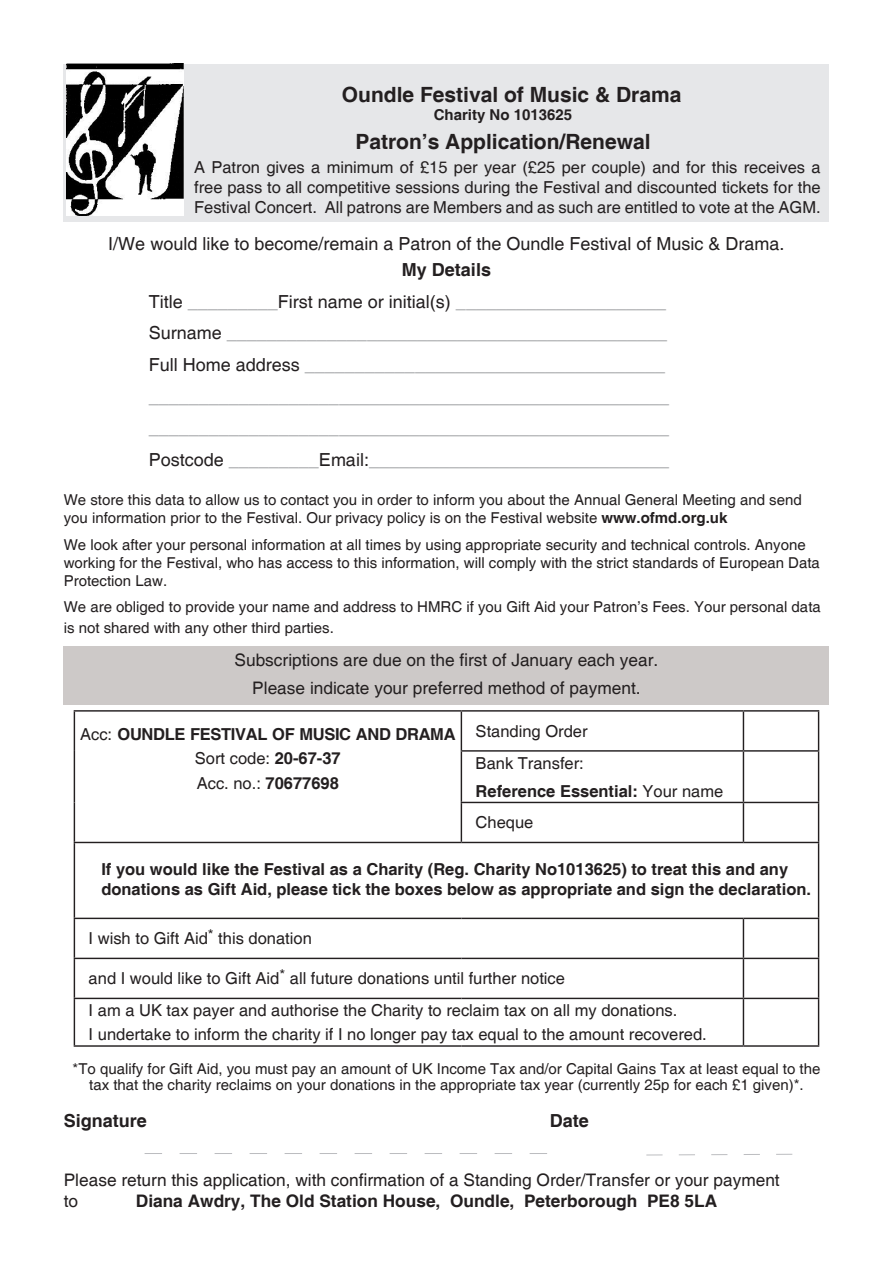
<style>
.page{position:relative;width:893px;height:1263px;background:#fff}
.page>*{position:absolute;margin:0;border:0;box-sizing:border-box;transform-origin:0 0}
.t1{font:700 21px "Helvetica";color:#231f20}
.t2{font:18px "Helvetica";color:#939598}
.t3{font:18px "Helvetica";color:#231f20}
.t4{font:700 18px "Helvetica";color:#231f20}
.t5{font:17.25px "Helvetica";color:#231f20}
.t6{font:700 17.25px "Helvetica";color:#231f20}
.t7{font:16.5px/19.8px "Helvetica";color:#231f20;text-align:justify}
.t8{font:700 16.5px/19.8px "Helvetica";color:#231f20}
.t9{font:700 16.5px "Helvetica";letter-spacing:-.02em;color:#231f20}
.t10{font:15px/18px "Helvetica";color:#231f20}
.t11{font:700 15px "Helvetica";color:#231f20}
.s1{color:#231f20}
.s2{font-weight:700}
.s3{font-weight:400}
</style>
<div class="page">
<div style="left:64px;top:646px;width:765px;height:59px;background:#cdc9c8"></div>
<div style="left:64px;top:64px;width:765px;height:157px;background:#e6e7e9"></div>
<img style="left:66px;top:64px;width:118px;height:151px">
<hr style="left:74px;top:710px;width:387px;height:2px;background:#231f20">
<hr style="left:74px;top:712px;width:1px;height:39px;background:#231f20">
<hr style="left:461px;top:710px;width:282px;height:2px;background:#231f20">
<hr style="left:461px;top:712px;width:1px;height:38px;background:#231f20">
<hr style="left:743px;top:710px;width:76px;height:2px;background:#231f20">
<hr style="left:743px;top:712px;width:1px;height:38px;background:#231f20">
<hr style="left:818px;top:712px;width:1px;height:38px;background:#231f20">
<hr style="left:74px;top:751px;width:1px;height:51px;background:#231f20">
<hr style="left:461px;top:750px;width:282px;height:2px;background:#231f20">
<hr style="left:461px;top:752px;width:1px;height:50px;background:#231f20">
<hr style="left:743px;top:750px;width:76px;height:2px;background:#231f20">
<hr style="left:743px;top:752px;width:1px;height:50px;background:#231f20">
<hr style="left:818px;top:752px;width:1px;height:50px;background:#231f20">
<hr style="left:74px;top:802px;width:1px;height:40px;background:#231f20">
<hr style="left:461px;top:802px;width:282px;height:1px;background:#231f20">
<hr style="left:461px;top:803px;width:1px;height:39px;background:#231f20">
<hr style="left:743px;top:802px;width:76px;height:1px;background:#231f20">
<hr style="left:743px;top:803px;width:1px;height:39px;background:#231f20">
<hr style="left:818px;top:803px;width:1px;height:39px;background:#231f20">
<hr style="left:74px;top:842px;width:387px;height:1px;background:#231f20">
<hr style="left:74px;top:843px;width:1px;height:75px;background:#231f20">
<hr style="left:461px;top:842px;width:282px;height:1px;background:#231f20">
<hr style="left:743px;top:842px;width:76px;height:1px;background:#231f20">
<hr style="left:818px;top:843px;width:1px;height:75px;background:#231f20">
<hr style="left:74px;top:918px;width:387px;height:1px;background:#231f20">
<hr style="left:74px;top:919px;width:1px;height:39px;background:#231f20">
<hr style="left:461px;top:918px;width:282px;height:1px;background:#231f20">
<hr style="left:743px;top:918px;width:76px;height:1px;background:#231f20">
<hr style="left:743px;top:919px;width:1px;height:39px;background:#231f20">
<hr style="left:818px;top:919px;width:1px;height:39px;background:#231f20">
<hr style="left:74px;top:958px;width:387px;height:1px;background:#231f20">
<hr style="left:74px;top:959px;width:1px;height:39px;background:#231f20">
<hr style="left:461px;top:958px;width:282px;height:1px;background:#231f20">
<hr style="left:743px;top:958px;width:76px;height:1px;background:#231f20">
<hr style="left:743px;top:959px;width:1px;height:39px;background:#231f20">
<hr style="left:818px;top:959px;width:1px;height:39px;background:#231f20">
<hr style="left:74px;top:998px;width:387px;height:1px;background:#231f20">
<hr style="left:74px;top:999px;width:1px;height:46px;background:#231f20">
<hr style="left:461px;top:998px;width:282px;height:1px;background:#231f20">
<hr style="left:743px;top:998px;width:76px;height:1px;background:#231f20">
<hr style="left:743px;top:999px;width:1px;height:46px;background:#231f20">
<hr style="left:818px;top:999px;width:1px;height:46px;background:#231f20">
<hr style="left:74px;top:1045px;width:387px;height:2px;background:#231f20">
<hr style="left:461px;top:1045px;width:282px;height:2px;background:#231f20">
<hr style="left:743px;top:1045px;width:76px;height:2px;background:#231f20">
<svg style="left:145px;top:1153px;width:402px;height:1px"></svg>
<svg style="left:646px;top:1153px;width:147px;height:3px"></svg>
<p class="t1" style="left:342px;top:82px;width:341px">Oundle Festival of Music &amp; Drama</p>
<p class="t11" style="left:434px;top:105px;width:140px">Charity No 1013625</p>
<p class="t1" style="left:355px;top:129px;width:297px">Patron’s Application/Renewal</p>
<p class="t7" style="left:194px;top:158px;width:628px">A Patron gives a minimum of £15 per year (£25 per couple) and for this receives a free pass to all competitive sessions during the Festival and discounted tickets for the Festival Concert. All patrons are Members and as such are entitled to vote at the AGM.</p>
<p class="t3" style="left:108px;top:234px;width:678px">I/We would like to become/remain a Patron of the Oundle Festival of Music &amp; Drama.</p>
<p class="t4" style="left:402px;top:259px;width:91px">My Details</p>
<p class="t2" style="left:149px;top:291px;width:519px"><span class="s1">Title</span> _________<span class="s1">First name or initial(s)</span> _____________________</p>
<p class="t2" style="left:149px;top:323px;width:520px"><span class="s1">Surname</span> ____________________________________________</p>
<p class="t2" style="left:149px;top:354px;width:518px"><span class="s1">Full Home address</span> ____________________________________</p>
<p class="t2" style="left:149px;top:386px;width:522px">____________________________________________________</p>
<p class="t2" style="left:149px;top:418px;width:522px">____________________________________________________</p>
<p class="t2" style="left:149px;top:449px;width:522px"><span class="s1">Postcode</span> _________<span class="s1">Email:</span>______________________________</p>
<p class="t10" style="left:64px;top:492px;width:739px">We store this data to allow us to contact you in order to inform you about the Annual General Meeting and send you information prior to the Festival. Our privacy policy is on the Festival website <span class="s2">www.ofmd.org.uk</span></p>
<p class="t10" style="left:64px;top:536px;width:758px">We look after your personal information at all times by using appropriate security and technical controls. Anyone working for the Festival, who has access to this information, will comply with the strict standards of European Data<br>Protection Law.</p>
<p class="t10" style="left:64px;top:597px;width:758px;line-height:20.7px">We are obliged to provide your name and address to HMRC if you Gift Aid your Patron’s Fees. Your personal data is not shared with any other third parties.</p>
<p class="t5" style="left:235px;top:649px;width:425px">Subscriptions are due on the first of January each year.</p>
<p class="t5" style="left:252px;top:677px;width:390px">Please indicate your preferred method of payment.</p>
<p class="t7" style="left:476px;top:722px;width:113px">Standing Order</p>
<p class="t7" style="left:476px;top:753px;width:110px">Bank Transfer:</p>
<p class="t8" style="left:476px;top:782px;width:249px">Reference Essential: <span class="s3">Your name</span></p>
<p class="t7" style="left:476px;top:813px;width:59px">Cheque</p>
<p class="t8" style="left:101px;top:860px;width:711px">If you would like the Festival as a Charity (Reg. Charity No1013625) to treat this and any donations as Gift Aid, please tick the boxes below as appropriate and sign the declaration.</p>
<p class="t7" style="left:89px;top:929px;width:225px">I wish to Gift Aid<sup>*</sup> this donation</p>
<p class="t7" style="left:89px;top:969px;width:478px">and I would like to Gift Aid<sup>*</sup> all future donations until further notice</p>
<p class="t7" style="left:89px;top:1001px;width:590px">I am a UK tax payer and authorise the Charity to reclaim tax on all my donations.</p>
<p class="t7" style="left:89px;top:1025px;width:620px">I undertake to inform the charity if I no longer pay tax equal to the amount recovered.</p>
<p class="t10" style="left:73px;top:1061px;width:749px;line-height:16.2px;text-align:center">*To qualify for Gift Aid, you must pay an amount of UK Income Tax and/or Capital Gains Tax at least equal to the tax that the charity reclaims on your donations in the appropriate tax year (currently 25p for each £1 given)*.</p>
<p class="t9" style="left:80px;top:724px;width:377px"><span class="s3">Acc:</span> OUNDLE FESTIVAL OF MUSIC AND DRAMA</p>
<p class="t7" style="left:195px;top:748px;width:147px">Sort code: <span class="s2">20-67-37</span></p>
<p class="t7" style="left:197px;top:773px;width:144px">Acc. no.: <span class="s2">70677698</span></p>
<p class="t4" style="left:64px;top:1110px;width:85px">Signature</p>
<p class="t4" style="left:550px;top:1110px;width:41px">Date</p>
<p class="t5" style="left:64px;top:1170px;width:717px">Please return this application, with confirmation of a Standing Order/Transfer or your payment</p>
<p class="t5" style="left:64px;top:1191px;width:16px">to</p>
<p class="t6" style="left:136px;top:1190px;width:583px">Diana Awdry, The Old Station House, Oundle, Peterborough PE8 5LA</p>
</div>
